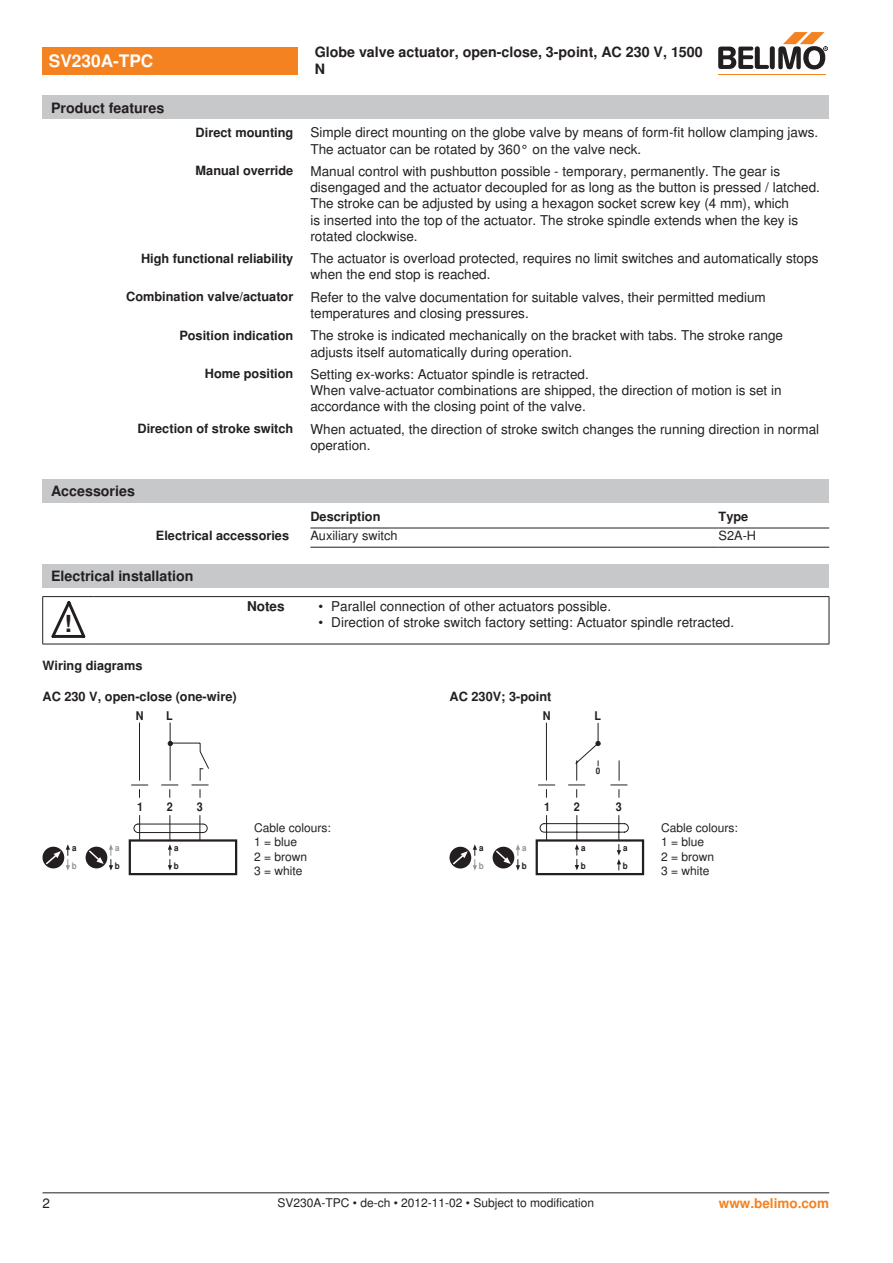
<style>
.page{position:relative;width:893px;height:1263px;background:#fff}
.page>*{position:absolute;margin:0;border:0;box-sizing:border-box;transform-origin:0 0}
.t1{font:700 23.55px "Nimbus Sans BEL";color:#231f20}
.t2{font:700 17.25px "Nimbus Sans BEL";color:#fff}
.t3{font:700 14.25px/17.1px "Nimbus Sans BEL";color:#231f20}
.Bulletpoints{font:13.5px/16.2px "Nimbus Sans BEL";color:#231f20}
.Rechtsbündig_Footer{font:700 13.5px "Nimbus Sans BEL";color:#f58220}
.Tabellenkopf_rechtsb{font:700 13.5px "Nimbus Sans BEL";color:#231f20}
.Rechtsbündig{font:700 12.75px "Nimbus Sans BEL";color:#231f20}
.Anschluss_Schema_Bas{font:700 12.75px "Nimbus Sans BEL";color:#231f20}
.Tabellenkopf_rechtsb-2{font:700 12.75px "Nimbus Sans BEL";color:#231f20}
.Tabellentext_1mm{font:12.75px "Nimbus Sans BEL";color:#231f20}
.Tabellenkopf{font:700 12.75px "Nimbus Sans BEL";color:#231f20}
.Footer_EU_center{font:12px/14.4px "Nimbus Sans BEL";color:#231f20}
.Legende{font:12px "Nimbus Sans BEL";color:#231f20}
.t4{font:700 12px "Nimbus Sans BEL";color:#231f20;scale:.9 1}
.t5{font:700 9px "Nimbus Sans BEL";color:#231f20;scale:.9 1}
.t6{font:700 9px "Nimbus Sans BEL";color:#939598;scale:.9 1}
</style>
<div class="page">
<div style="left:43px;top:479px;width:786px;height:24px;background:#c7c8ca"></div>
<hr style="left:310px;top:528px;width:409px;height:1px;background:#231f20">
<hr style="left:719px;top:528px;width:110px;height:1px;background:#231f20">
<hr style="left:310px;top:547px;width:409px;height:1px;background:#231f20">
<hr style="left:719px;top:547px;width:110px;height:1px;background:#231f20">
<div style="left:43px;top:565px;width:786px;height:23px;background:#c7c8ca"></div>
<hr style="left:42px;top:597px;width:1px;height:47px;background:#231f20">
<hr style="left:829px;top:597px;width:1px;height:47px;background:#231f20">
<hr style="left:43px;top:596px;width:51px;height:1px;background:#231f20">
<hr style="left:94px;top:596px;width:199px;height:1px;background:#231f20">
<svg style="left:293px;top:596px;width:17px;height:1px"></svg>
<hr style="left:310px;top:596px;width:519px;height:1px;background:#231f20">
<hr style="left:43px;top:644px;width:51px;height:1px;background:#231f20">
<hr style="left:94px;top:644px;width:199px;height:1px;background:#231f20">
<svg style="left:293px;top:644px;width:17px;height:1px"></svg>
<hr style="left:310px;top:644px;width:519px;height:1px;background:#231f20">
<svg style="left:51px;top:601px;width:34px;height:37px"></svg>
<div style="left:43px;top:847px;width:21px;height:21px;background:#231f20;border-radius:50%"></div>
<svg style="left:44px;top:844px;width:26px;height:26px"></svg>
<div style="left:86px;top:847px;width:21px;height:21px;background:#231f20;border-radius:50%"></div>
<svg style="left:87px;top:844px;width:26px;height:26px"></svg>
<hr style="left:139px;top:722px;width:1px;height:59px;background:#231f20">
<hr style="left:170px;top:723px;width:1px;height:58px;background:#231f20">
<div style="left:129px;top:839px;width:108px;height:36px;border:2px solid #231f20"></div>
<svg style="left:131px;top:741px;width:79px;height:129px"></svg>
<div style="left:536px;top:839px;width:108px;height:36px;border:2px solid #231f20"></div>
<svg style="left:537px;top:723px;width:92px;height:147px"></svg>
<svg style="left:449px;top:847px;width:22px;height:21px"></svg>
<svg style="left:451px;top:844px;width:26px;height:27px"></svg>
<div style="left:493px;top:847px;width:21px;height:21px;background:#231f20;border-radius:50%"></div>
<svg style="left:494px;top:844px;width:26px;height:27px"></svg>
<div style="left:43px;top:47px;width:255px;height:27px;background:#f58220"></div>
<hr style="left:718px;top:74px;width:107px;height:1px;background:#f58220">
<svg style="left:718px;top:32px;width:110px;height:38px"></svg>
<div style="left:43px;top:96px;width:786px;height:23px;background:#c7c8ca"></div>
<hr style="left:43px;top:1192px;width:786px;height:1px;background:#231f20">
<p class="t2" style="left:49px;top:51px;width:106px">SV230A-TPC</p>
<p class="t3" style="left:315px;top:44px;width:390px">Globe valve actuator, open-close, 3-point, AC 230 V, 1500<br>N</p>
<p class="t3" style="left:51px;top:100px;width:115px">Product features</p>
<p class="Rechtsbündig" style="left:196px;top:125px;width:99px">Direct mounting</p>
<p class="Bulletpoints" style="left:310px;top:125px;width:509px">Simple direct mounting on the globe valve by means of form-fit hollow clamping jaws.<br>The actuator can be rotated by 360° on the valve neck.</p>
<p class="Rechtsbündig" style="left:196px;top:163px;width:99px">Manual override</p>
<p class="Bulletpoints" style="left:310px;top:163px;width:511px">Manual control with pushbutton possible - temporary, permanently. The gear is disengaged and the actuator decoupled for as long as the button is pressed / latched.</p>
<p class="Bulletpoints" style="left:310px;top:196px;width:489px">The stroke can be adjusted by using a hexagon socket screw key (4 mm), which is inserted into the top of the actuator. The stroke spindle extends when the key is rotated clockwise.</p>
<p class="Rechtsbündig" style="left:141px;top:251px;width:154px">High functional reliability</p>
<p class="Bulletpoints" style="left:310px;top:251px;width:509px">The actuator is overload protected, requires no limit switches and automatically stops when the end stop is reached.</p>
<p class="Rechtsbündig" style="left:126px;top:289px;width:169px">Combination valve/actuator</p>
<p class="Bulletpoints" style="left:310px;top:289px;width:457px">Refer to the valve documentation for suitable valves, their permitted medium temperatures and closing pressures.</p>
<p class="Rechtsbündig" style="left:179px;top:328px;width:116px">Position indication</p>
<p class="Bulletpoints" style="left:310px;top:328px;width:474px">The stroke is indicated mechanically on the bracket with tabs. The stroke range adjusts itself automatically during operation.</p>
<p class="Rechtsbündig" style="left:205px;top:366px;width:90px">Home position</p>
<p class="Bulletpoints" style="left:310px;top:366px;width:280px">Setting ex-works: Actuator spindle is retracted.</p>
<p class="Bulletpoints" style="left:310px;top:383px;width:473px">When valve-actuator combinations are shipped, the direction of motion is set in accordance with the closing point of the valve.</p>
<p class="Rechtsbündig" style="left:138px;top:421px;width:157px">Direction of stroke switch</p>
<p class="Bulletpoints" style="left:310px;top:421px;width:510px">When actuated, the direction of stroke switch changes the running direction in normal operation.</p>
<p class="t3" style="left:51px;top:483px;width:85px">Accessories</p>
<p class="Tabellenkopf" style="left:310px;top:509px;width:72px">Description</p>
<p class="Tabellenkopf" style="left:719px;top:509px;width:31px">Type</p>
<p class="Tabellenkopf_rechtsb-2" style="left:156px;top:528px;width:135px">Electrical accessories</p>
<p class="Tabellentext_1mm" style="left:310px;top:528px;width:89px">Auxiliary switch</p>
<p class="Tabellentext_1mm" style="left:719px;top:528px;width:39px">S2A-H</p>
<p class="t3" style="left:51px;top:568px;width:144px">Electrical installation</p>
<p class="t1" style="left:64px;top:609px;width:9px">!</p>
<p class="Tabellenkopf_rechtsb" style="left:247px;top:598px;width:39px">Notes</p>
<p class="Bulletpoints" style="left:319px;top:598px;width:294px">• Parallel connection of other actuators possible.</p>
<p class="Bulletpoints" style="left:319px;top:614px;width:417px">• Direction of stroke switch factory setting: Actuator spindle retracted.</p>
<p class="Anschluss_Schema_Bas" style="left:43px;top:658px;width:101px">Wiring diagrams</p>
<p class="Anschluss_Schema_Bas" style="left:43px;top:689px;width:196px">AC 230 V, open-close (one-wire)</p>
<p class="Anschluss_Schema_Bas" style="left:449px;top:689px;width:104px">AC 230V; 3-point</p>
<p class="t5" style="left:72px;top:842px;width:7px">a</p>
<p class="t6" style="left:72px;top:860px;width:7px">b</p>
<p class="t4" style="left:136px;top:708px;width:10px">N</p>
<p class="t4" style="left:166px;top:708px;width:9px">L</p>
<p class="t6" style="left:115px;top:842px;width:7px">a</p>
<p class="t5" style="left:115px;top:860px;width:7px">b</p>
<p class="t4" style="left:137px;top:800px;width:8px">1</p>
<p class="t4" style="left:167px;top:800px;width:8px">2</p>
<p class="t4" style="left:197px;top:800px;width:8px">3</p>
<p class="t5" style="left:174px;top:842px;width:7px">a</p>
<p class="t5" style="left:174px;top:860px;width:7px">b</p>
<p class="Legende" style="left:254px;top:820px;width:78px">Cable colours:</p>
<p class="Legende" style="left:254px;top:835px;width:45px">1 = blue</p>
<p class="Legende" style="left:254px;top:849px;width:55px">2 = brown</p>
<p class="Legende" style="left:254px;top:864px;width:50px">3 = white</p>
<p class="t5" style="left:479px;top:843px;width:7px">a</p>
<p class="t6" style="left:479px;top:861px;width:7px">b</p>
<p class="t4" style="left:543px;top:708px;width:10px">N</p>
<p class="t4" style="left:595px;top:708px;width:9px">L</p>
<p class="t6" style="left:522px;top:842px;width:7px">a</p>
<p class="t5" style="left:522px;top:861px;width:7px">b</p>
<p class="t5" style="left:596px;top:765px;width:7px">0</p>
<p class="t4" style="left:544px;top:800px;width:8px">1</p>
<p class="t4" style="left:574px;top:800px;width:8px">2</p>
<p class="t4" style="left:616px;top:800px;width:8px">3</p>
<p class="t5" style="left:581px;top:842px;width:7px">a</p>
<p class="t5" style="left:581px;top:860px;width:7px">b</p>
<p class="t5" style="left:623px;top:842px;width:7px">a</p>
<p class="t5" style="left:623px;top:860px;width:7px">b</p>
<p class="Footer_EU_center" style="left:661px;top:821px;width:78px">Cable colours:<br>1 = blue<br>2 = brown<br>3 = white</p>
<p class="Bulletpoints" style="left:43px;top:1196px;width:9px">2</p>
<p class="Footer_EU_center" style="left:277px;top:1196px;width:318px">SV230A-TPC • de-ch • 2012-11-02 • Subject to modification</p>
<p class="Rechtsbündig_Footer" style="left:719px;top:1195px;width:112px">www.belimo.com</p>
</div>
